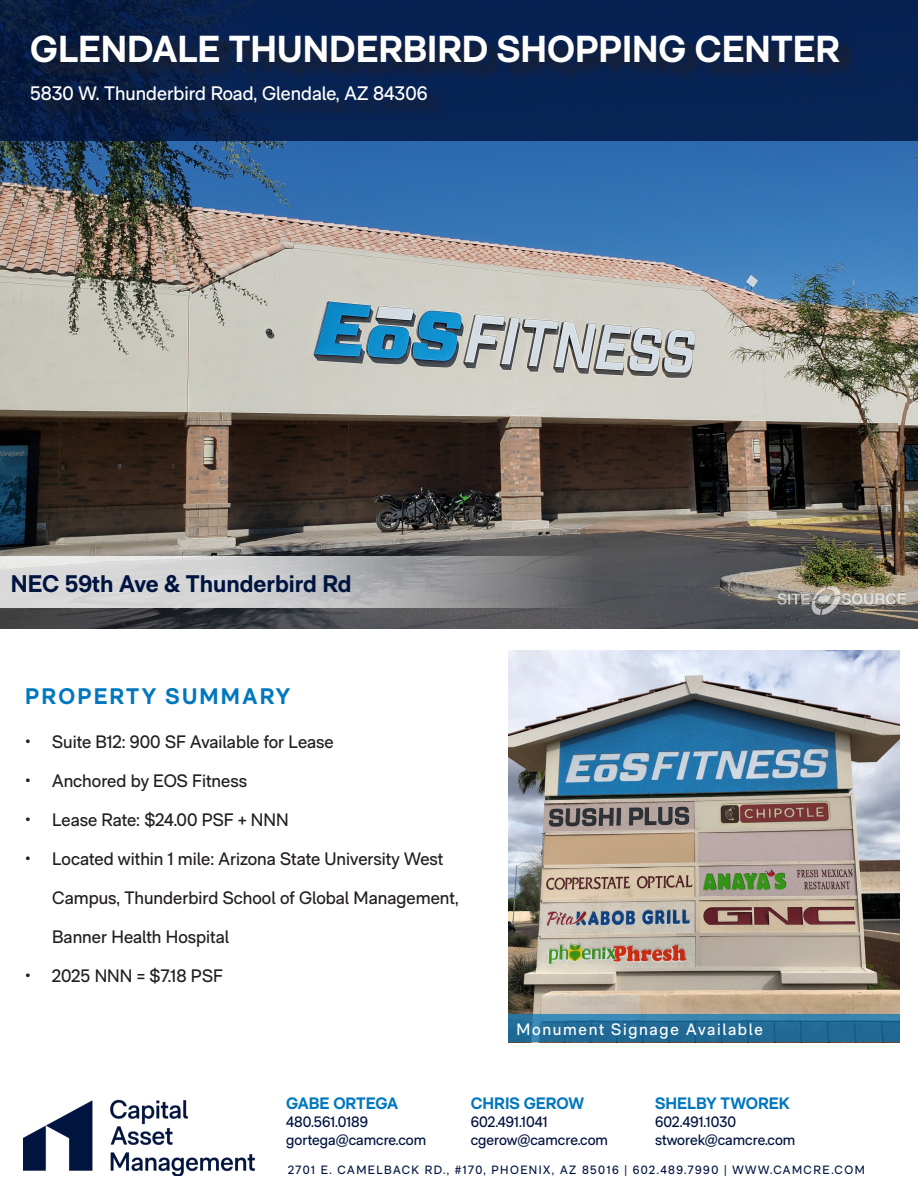
<style>
.page{position:relative;width:918px;height:1188px;background:#fff}
.page>*{position:absolute;margin:0;border:0;box-sizing:border-box;transform-origin:0 0}
.t1{font:700 37.5px "RM Neue";color:#fff}
.t2{font:700 24px "RM Neue";color:#001440}
.t3{font:700 22.5px "RM Neue";letter-spacing:.1em;color:#0077be}
.t4{font:19.5px "RM Neue";color:#fff}
.t5{font:18px/39px "RM Neue";color:#231f20}
.t6{font:700 16.5px "RM Neue";color:#0077be}
.t7{font:16.5px "RM Neue";letter-spacing:.1em;color:#fff}
.t8{font:15px/18px "RM Neue";color:#001440}
.t9{font:12px "RM Neue";letter-spacing:.12em;color:#001440}
</style>
<div class="page">
<img style="left:24px;top:1100px;width:231px;height:76px">
<img style="left:0;top:141px;width:918px;height:487px">
<svg style="left:0;top:0;width:918px;height:141px;background:#07214f"></svg>
<img style="left:508px;top:650px;width:391px;height:365px">
<div style="left:34px;top:37px;width:823px;height:44px;background:#231f20;opacity:.75"></div>
<div style="left:34px;top:89px;width:411px;height:31px;background:#231f20;opacity:.75"></div>
<svg style="left:508px;top:1015px;width:392px;height:27px;background:#256f9a"></svg>
<img style="left:767px;top:545px;width:151px;height:119px">
<svg style="left:0;top:556px;width:608px;height:52px;background:#b3b3b4"></svg>
<p class="t1" style="left:30px;top:27px;width:811px">GLENDALE THUNDERBIRD SHOPPING CENTER</p>
<p class="t4" style="left:30px;top:82px;width:399px">5830 W. Thunderbird Road, Glendale, AZ 84306</p>
<p class="t2" style="left:11px;top:569px;width:342px">NEC 59th Ave &amp; Thunderbird Rd</p>
<p class="t3" style="left:25px;top:682px;width:266px">PROPERTY SUMMARY</p>
<p class="t5" style="left:25px;top:722px;width:310px">• Suite B12: 900 SF Available for Lease</p>
<p class="t5" style="left:25px;top:761px;width:223px">• Anchored by EOS Fitness</p>
<p class="t5" style="left:25px;top:800px;width:265px">• Lease Rate: $24.00 PSF + NNN</p>
<p class="t5" style="left:52px;top:839px;width:408px;text-indent:-27px">• Located within 1 mile: Arizona State University West<br>Campus, Thunderbird School of Global Management,<br>Banner Health Hospital</p>
<p class="t5" style="left:25px;top:956px;width:199px">• 2025 NNN = $7.18 PSF</p>
<p class="t7" style="left:517px;top:1019px;width:248px">Monument Signage Available</p>
<p class="t6" style="left:286px;top:1093px;width:114px">GABE ORTEGA</p>
<p class="t8" style="left:286px;top:1113px;width:142px">480.561.0189 gortega@camcre.com</p>
<p class="t9" style="left:288px;top:1163px;width:578px">2701 E. CAMELBACK RD., #170, PHOENIX, AZ 85016 | 602.489.7990 | WWW.CAMCRE.COM</p>
<p class="t6" style="left:471px;top:1093px;width:115px">CHRIS GEROW</p>
<p class="t8" style="left:471px;top:1113px;width:139px">602.491.1041 cgerow@camcre.com</p>
<p class="t6" style="left:655px;top:1093px;width:136px">SHELBY TWOREK</p>
<p class="t8" style="left:655px;top:1113px;width:142px">602.491.1030 stworek@camcre.com</p>
</div>
